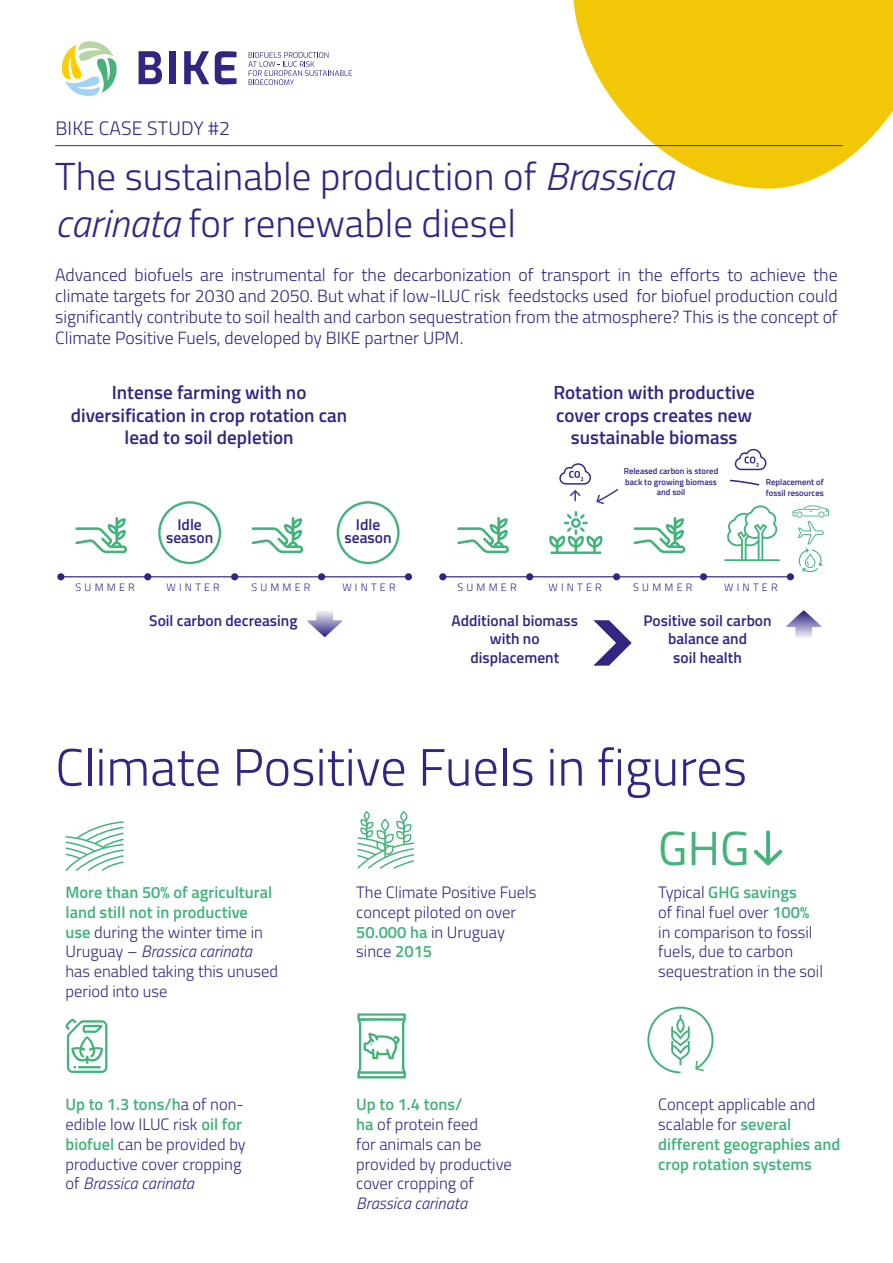
<style>
.page{position:relative;width:893px;height:1263px;background:#fff}
.page>*{position:absolute;margin:0;border:0;box-sizing:border-box;transform-origin:0 0}
.t1{font:300 52.5px "Titillium Web";color:#312783}
.t2{font:47.85px "Titillium Web";color:#43b37a}
.t3{font:300 39px/46.8px "Titillium Web";color:#312783}
.t4{font:300 19.5px "Titillium Web";letter-spacing:.01em;color:#312783}
.t5{font:600 19.05px/22.8px "Titillium Web";color:#312783;text-align:center}
.t6{font:300 17.7px/21.3px "Titillium Web";color:#312783;text-align:justify}
.t7{font:300 16.5px/19.8px "Titillium Web";color:#312783}
.t8{font:600 16.5px/19.8px "Titillium Web";color:#43b37a}
.t9{font:italic 300 16.5px "Titillium Web";color:#312783}
.t10{font:600 15.6px/13px "Titillium Web";color:#312783;text-align:center}
.t11{font:600 15.45px/18.6px "Titillium Web";color:#312783;text-align:center}
.t12{font:300 10.65px "Titillium Web";letter-spacing:.3em;color:#312783}
.t13{font:600 8.7px/10.4px "Titillium Web";color:#312783;text-align:center}
.s1{font-style:italic}
.s2{font-weight:600;color:#43b37a}
.s3{font-weight:300;color:#312783}
</style>
<div class="page">
<svg style="left:573px;top:0;width:320px;height:189px;fill:#f2c705"></svg>
<svg style="left:248px;top:52px;width:104px;height:33px"></svg>
<svg style="left:139px;top:51px;width:23px;height:33px"></svg>
<div style="left:169px;top:51px;width:7px;height:33px;background:#312783"></div>
<svg style="left:184px;top:51px;width:25px;height:33px"></svg>
<svg style="left:215px;top:51px;width:22px;height:33px"></svg>
<svg style="left:62px;top:41px;width:55px;height:55px"></svg>
<hr style="left:55px;top:145px;width:788px;height:1px;background:#362982">
<svg style="left:357px;top:811px;width:57px;height:58px"></svg>
<svg style="left:754px;top:830px;width:28px;height:35px"></svg>
<svg style="left:66px;top:1019px;width:41px;height:54px"></svg>
<svg style="left:357px;top:1013px;width:49px;height:65px"></svg>
<svg style="left:647px;top:1006px;width:67px;height:68px"></svg>
<svg style="left:65px;top:821px;width:59px;height:50px"></svg>
<svg style="left:75px;top:517px;width:52px;height:36px"></svg>
<svg style="left:252px;top:517px;width:51px;height:36px"></svg>
<hr style="left:61px;top:576px;width:347px;height:1px;background:#312783">
<div style="left:57px;top:573px;width:7px;height:7px;background:#312783;border-radius:50%"></div>
<div style="left:144px;top:573px;width:7px;height:7px;background:#312783;border-radius:50%"></div>
<div style="left:231px;top:573px;width:7px;height:7px;background:#312783;border-radius:50%"></div>
<div style="left:318px;top:573px;width:7px;height:7px;background:#312783;border-radius:50%"></div>
<div style="left:405px;top:573px;width:7px;height:7px;background:#312783;border-radius:50%"></div>
<div style="left:158px;top:501px;width:63px;height:63px;border:2px solid #42b37a;border-radius:50%"></div>
<div style="left:337px;top:501px;width:63px;height:63px;border:2px solid #42b37a;border-radius:50%"></div>
<svg style="left:307px;top:611px;width:35px;height:26px"></svg>
<svg style="left:457px;top:517px;width:52px;height:36px"></svg>
<svg style="left:633px;top:517px;width:52px;height:36px"></svg>
<hr style="left:443px;top:576px;width:347px;height:1px;background:#312783">
<div style="left:439px;top:573px;width:7px;height:7px;background:#312783;border-radius:50%"></div>
<div style="left:526px;top:573px;width:7px;height:7px;background:#312783;border-radius:50%"></div>
<div style="left:613px;top:573px;width:7px;height:7px;background:#312783;border-radius:50%"></div>
<div style="left:700px;top:573px;width:7px;height:7px;background:#312783;border-radius:50%"></div>
<div style="left:787px;top:573px;width:7px;height:7px;background:#312783;border-radius:50%"></div>
<svg style="left:786px;top:610px;width:35px;height:28px"></svg>
<svg style="left:724px;top:505px;width:56px;height:56px"></svg>
<svg style="left:735px;top:449px;width:31px;height:21px"></svg>
<svg style="left:729px;top:479px;width:31px;height:7px"></svg>
<svg style="left:559px;top:463px;width:59px;height:41px"></svg>
<svg style="left:792px;top:505px;width:37px;height:67px"></svg>
<svg style="left:593px;top:620px;width:39px;height:46px"></svg>
<svg style="left:549px;top:511px;width:54px;height:43px"></svg>
<p class="t4" style="left:55px;top:114px;width:176px">BIKE CASE STUDY #2</p>
<h3 class="t3" style="left:55px;top:151px;width:620px">The sustainable production of <span class="s1">Brassica carinata</span> for renewable diesel</h3>
<p class="t6" style="left:55px;top:263px;width:784px">Advanced biofuels are instrumental for the decarbonization of transport in the efforts to achieve the climate targets for 2030 and 2050. But what if low-ILUC risk feedstocks used for biofuel production could significantly contribute to soil health and carbon sequestration from the atmosphere? This is the concept of Climate Positive Fuels, developed by BIKE partner UPM.</p>
<p class="t5" style="left:71px;top:380px;width:278px">Intense farming with no diversification in crop rotation can lead to soil depletion</p>
<p class="t10" style="left:166px;top:517px;width:49px">Idle season</p>
<p class="t10" style="left:344px;top:517px;width:49px">Idle season</p>
<p class="t12" style="left:76px;top:579px;width:61px">SUMMER</p>
<p class="t12" style="left:167px;top:579px;width:55px">WINTER</p>
<p class="t12" style="left:251px;top:579px;width:61px">SUMMER</p>
<p class="t12" style="left:342px;top:579px;width:55px">WINTER</p>
<p class="t11" style="left:149px;top:610px;width:150px">Soil carbon decreasing</p>
<p class="t5" style="left:553px;top:380px;width:203px">Rotation with productive cover crops creates new sustainable biomass</p>
<p class="t13" style="left:624px;top:466px;width:96px">Released carbon is stored back to growing biomass and soil</p>
<p class="t13" style="left:766px;top:477px;width:59px;text-align:left">Replacement of fossil resources</p>
<p class="t12" style="left:457px;top:579px;width:61px">SUMMER</p>
<p class="t12" style="left:548px;top:579px;width:55px">WINTER</p>
<p class="t12" style="left:633px;top:579px;width:61px">SUMMER</p>
<p class="t12" style="left:724px;top:579px;width:55px">WINTER</p>
<p class="t11" style="left:452px;top:610px;width:128px">Additional biomass with no displacement</p>
<p class="t11" style="left:643px;top:610px;width:130px">Positive soil carbon balance and<br>soil health</p>
<h1 class="t1" style="left:55px;top:729px;width:693px">Climate Positive Fuels in figures</h1>
<p class="t7" style="left:66px;top:881px;width:214px"><span class="s2">More than 50% of agricultural land still not in productive<br>use</span> during the winter time in<br>Uruguay – <span class="s1">Brassica carinata </span>has enabled taking this unused period into use</p>
<p class="t7" style="left:66px;top:1093px;width:182px"><span class="s2">Up to 1.3 tons/h</span>a of non&shy;edible low ILUC risk <span class="s2">oil for biofuel</span> can be provided by productive cover cropping of <span class="s1">Brassica carinata</span></p>
<p class="t7" style="left:356px;top:881px;width:182px">The Climate Positive Fuels concept piloted on over<br><span class="s2">50.000 ha</span> in Uruguay since <span class="s2">2015</span></p>
<p class="t7" style="left:356px;top:1093px;width:157px"><span class="s2">Up to 1.4 tons/<br>ha</span> of protein feed<br>for animals can be provided by productive cover cropping of</p>
<p class="t9" style="left:356px;top:1191px;width:112px">Brassica carinata</p>
<h2 class="t2" style="left:658px;top:813px;width:93px">GHG</h2>
<p class="t7" style="left:658px;top:881px;width:166px">Typical <span class="s2">GHG savings<br></span>of final fuel over <span class="s2">100% </span>in comparison to fossil fuels, due to carbon sequestration in the soil</p>
<p class="t8" style="left:658px;top:1093px;width:184px"><span class="s3">Concept applicable and scalable for</span> several different geographies and crop rotation systems</p>
</div>
